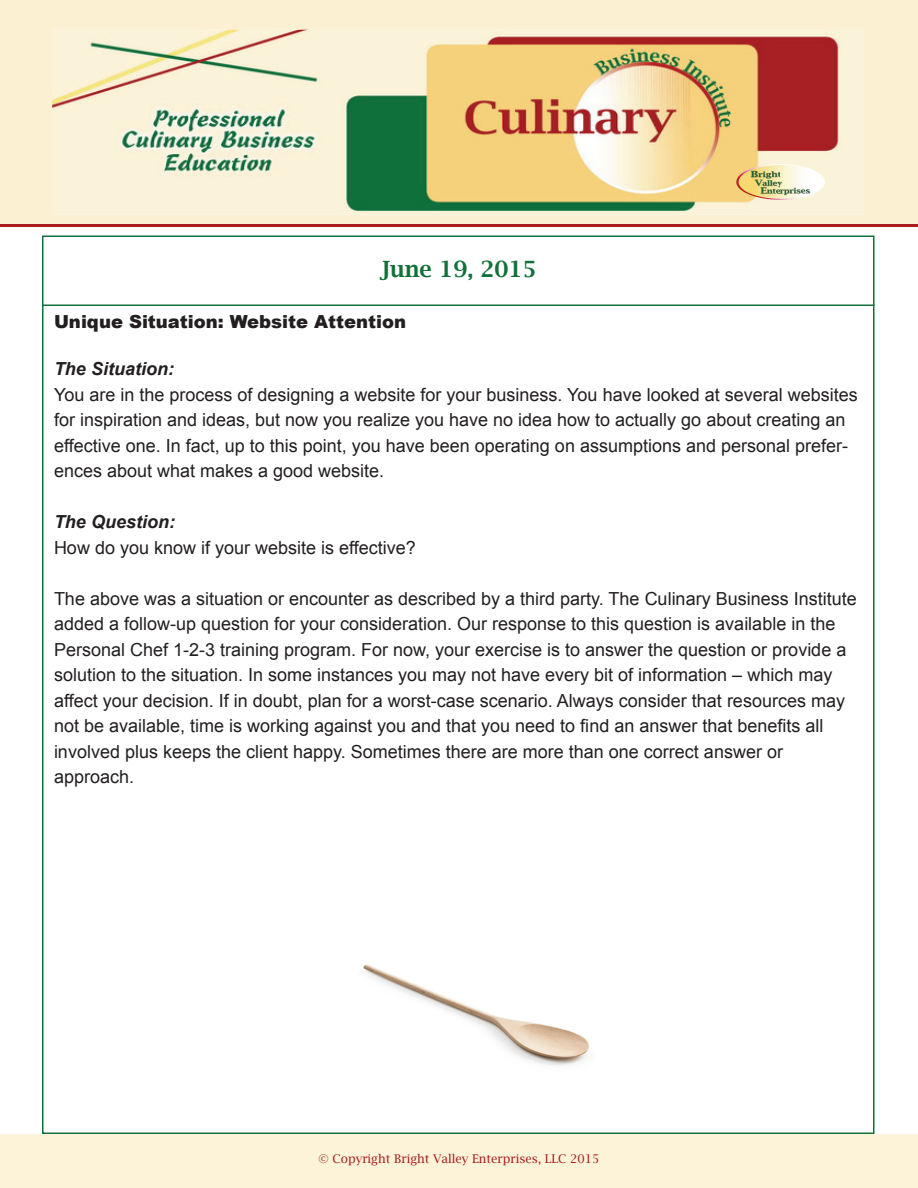
<style>
.page{position:relative;width:918px;height:1188px;background:#fff}
.page>*{position:absolute;margin:0;border:0;box-sizing:border-box;transform-origin:0 0}
.t1{font:600 22.5px "Lucida Bright";color:#12703a}
.t2{font:18px/25.5px "Arial";color:#231f20}
.t3{font:900 18px "Arial";color:#231f20}
.t4{font:italic 700 18px "Arial";color:#231f20}
.t5{font:12px "Lucida Bright";color:#a61c1f}
</style>
<div class="page">
<div style="left:0;top:0;width:918px;height:224px;background:#fcf0d3"></div>
<hr style="left:0;top:224px;width:918px;height:3px;background:#a61c1f">
<img style="left:52px;top:30px;width:812px;height:184px">
<hr style="left:42px;top:304px;width:833px;height:2px;background:#12703a">
<img style="left:735px;top:163px;width:91px;height:38px">
<img style="left:363px;top:964px;width:226px;height:102px">
<p class="t1" style="left:380px;top:256px;width:158px">June 19, 2015</p>
<p class="t3" style="left:54px;top:309px;width:354px">Unique Situation: Website Attention</p>
<p class="t4" style="left:54px;top:357px;width:122px">The Situation:</p>
<p class="t2" style="left:54px;top:382px;width:805px">You are in the process of designing a website for your business. You have looked at several websites for inspiration and ideas, but now you realize you have no idea how to actually go about creating an effective one. In fact, up to this point, you have been operating on assumptions and personal prefer&shy;ences about what makes a good website.</p>
<p class="t4" style="left:54px;top:510px;width:123px">The Question:</p>
<p class="t2" style="left:54px;top:535px;width:363px">How do you know if your website is effective?</p>
<p class="t2" style="left:54px;top:586px;width:804px">The above was a situation or encounter as described by a third party. The Culinary Business Institute added a follow-up question for your consideration. Our response to this question is available in the Personal Chef 1-2-3 training program. For now, your exercise is to answer the question or provide a solution to the situation. In some instances you may not have every bit of information – which may affect your decision. If in doubt, plan for a worst-case scenario. Always consider that resources may not be available, time is working against you and that you need to find an answer that benefits all involved plus keeps the client happy. Sometimes there are more than one correct answer or approach.</p>
<p class="t5" style="left:319px;top:1152px;width:282px">© Copyright Bright Valley Enterprises, LLC 2015</p>
</div>
